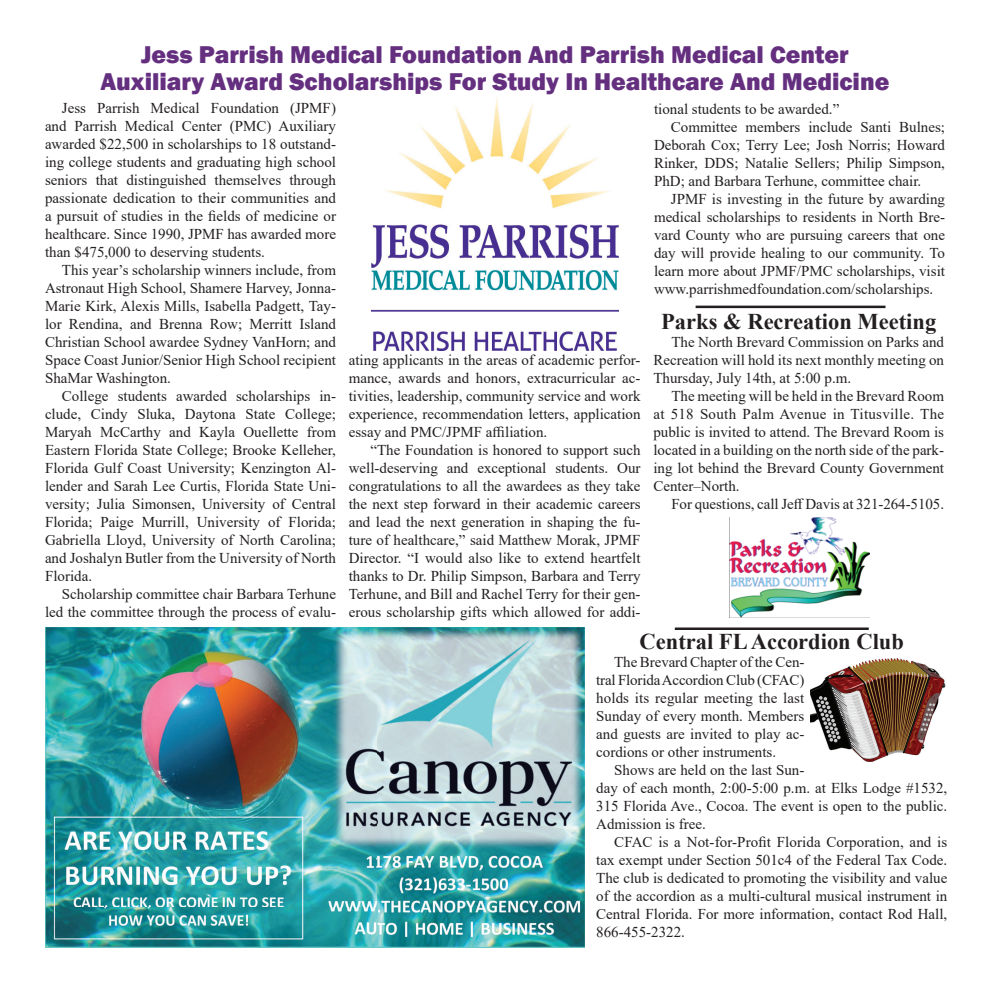
<style>
.page{position:relative;width:990px;height:990px;background:#fff}
.page>*{position:absolute;margin:0;border:0;box-sizing:border-box;transform-origin:0 0}
.t1{font:800 25px/27.5px "Franklin Gothic";color:#652f80;text-align:center}
.t2{font:700 22.5px "Times New Roman";color:#231f20}
.t3{font:15px/18px "Times New Roman";color:#231f20;text-align:justify}
</style>
<div class="page">
<img style="left:45px;top:627px;width:540px;height:321px">
<img style="left:810px;top:659px;width:135px;height:103px">
<hr style="left:675px;top:628px;width:194px;height:2px;background:#231f20">
<img style="left:372px;top:97px;width:246px;height:254px">
<hr style="left:696px;top:306px;width:190px;height:2px;background:#231f20">
<img style="left:729px;top:518px;width:140px;height:100px">
<h1 class="t1" style="left:100px;top:40px;width:791px">Jess Parrish Medical Foundation And Parrish Medical Center<br>Auxiliary Award Scholarships For Study In Healthcare And Medicine</h1>
<p class="t3" style="left:45px;top:99px;width:293px;text-indent:17px">Jess Parrish Medical Foundation (JPMF) and Parrish Medical Center (PMC) Auxiliary awarded $22,500 in scholarships to 18 outstand&shy;ing college students and graduating high school seniors that distinguished themselves through passionate dedication to their communities and a pursuit of studies in the fields of medicine or healthcare. Since 1990, JPMF has awarded more than $475,000 to deserving students.</p>
<p class="t3" style="left:45px;top:261px;width:293px;text-indent:17px">This year’s scholarship winners include, from Astronaut High School, Shamere Harvey, Jonna-Marie Kirk, Alexis Mills, Isabella Padgett, Tay&shy;lor Rendina, and Brenna Row; Merritt Island Christian School awardee Sydney VanHorn; and Space Coast Junior/Senior High School recipient ShaMar Washington.</p>
<p class="t3" style="left:45px;top:387px;width:293px;text-indent:17px">College students awarded scholarships in&shy;clude, Cindy Sluka, Daytona State College; Maryah McCarthy and Kayla Ouellette from Eastern Florida State College; Brooke Kelleher, Florida Gulf Coast University; Kenzington Al&shy;lender and Sarah Lee Curtis, Florida State Uni&shy;versity; Julia Simonsen, University of Central Florida; Paige Murrill, University of Florida; Gabriella Lloyd, University of North Carolina; and Joshalyn Butler from the University of North Florida.</p>
<p class="t3" style="left:45px;top:585px;width:293px;text-align:right">Scholarship committee chair Barbara Terhune led the committee through the process of evalu-</p>
<p class="t3" style="left:654px;top:100px;width:187px">tional students to be awarded.”</p>
<p class="t3" style="left:671px;top:118px;width:276px">Committee members include Santi Bulnes;</p>
<p class="t3" style="left:654px;top:136px;width:293px">Deborah Cox; Terry Lee; Josh Norris; Howard</p>
<p class="t3" style="left:654px;top:154px;width:293px">Rinker, DDS; Natalie Sellers; Philip Simpson,</p>
<p class="t3" style="left:654px;top:172px;width:269px">PhD; and Barbara Terhune, committee chair.</p>
<p class="t3" style="left:671px;top:190px;width:276px">JPMF is investing in the future by awarding</p>
<p class="t3" style="left:654px;top:208px;width:293px">medical scholarships to residents in North Bre-</p>
<p class="t3" style="left:654px;top:226px;width:293px">vard County who are pursuing careers that one</p>
<p class="t3" style="left:654px;top:244px;width:293px">day will provide healing to our community. To</p>
<p class="t3" style="left:654px;top:262px;width:293px">learn more about JPMF/PMC scholarships, visit</p>
<p class="t3" style="left:654px;top:280px;width:281px">www.parrishmedfoundation.com/scholarships.</p>
<h2 class="t2" style="left:661px;top:309px;width:277px">Parks &amp; Recreation Meeting</h2>
<p class="t3" style="left:653px;top:333px;width:292px;text-indent:18px">The North Brevard Commission on Parks and Recreation will hold its next monthly meeting on Thursday, July 14th, at 5:00 p.m.</p>
<p class="t3" style="left:653px;top:387px;width:292px;text-indent:18px">The meeting will be held in the Brevard Room at 518 South Palm Avenue in Titusville. The public is invited to attend. The Brevard Room is located in a building on the north side of the park&shy;ing lot behind the Brevard County Government Center–North.</p>
<p class="t3" style="left:671px;top:495px;width:274px">For questions, call Jeff Davis at 321-264-5105.</p>
<p class="t3" style="left:349px;top:351px;width:293px">ating applicants in the areas of academic perfor&shy;mance, awards and honors, extracurricular ac&shy;tivities, leadership, community service and work experience, recommendation letters, application essay and PMC/JPMF affiliation.</p>
<p class="t3" style="left:349px;top:441px;width:293px;text-indent:22px">“The Foundation is honored to support such well-deserving and exceptional students. Our congratulations to all the awardees as they take the next step forward in their academic careers and lead the next generation in shaping the fu&shy;ture of healthcare,” said Matthew Morak, JPMF Director. “I would also like to extend heartfelt thanks to Dr. Philip Simpson, Barbara and Terry Terhune, and Bill and Rachel Terry for their gen&shy;erous scholarship gifts which allowed for addi-</p>
<h2 class="t2" style="left:640px;top:629px;width:266px">Central FL Accordion Club</h2>
<p class="t3" style="left:596px;top:653px;width:210px;text-indent:18px">The Brevard Chapter of the Cen&shy;tral Florida Accordion Club (CFAC) holds its regular meeting the last Sunday of every month. Members and guests are invited to play ac&shy;cordions or other instruments.</p>
<p class="t3" style="left:596px;top:761px;width:353px;text-align:left;text-indent:18px">Shows are held on the last Sun-<br>day of each month, 2:00-5:00 p.m. at Elks Lodge #1532, 315 Florida Ave., Cocoa. The event is open to the public.<br>Admission is free.</p>
<p class="t3" style="left:596px;top:833px;width:353px;text-indent:18px">CFAC is a Not-for-Profit Florida Corporation, and is tax exempt under Section 501c4 of the Federal Tax Code.<br>The club is dedicated to promoting the visibility and value of the accordion as a multi-cultural musical instrument in Central Florida. For more information, contact Rod Hall, 866-455-2322.</p>
</div>
